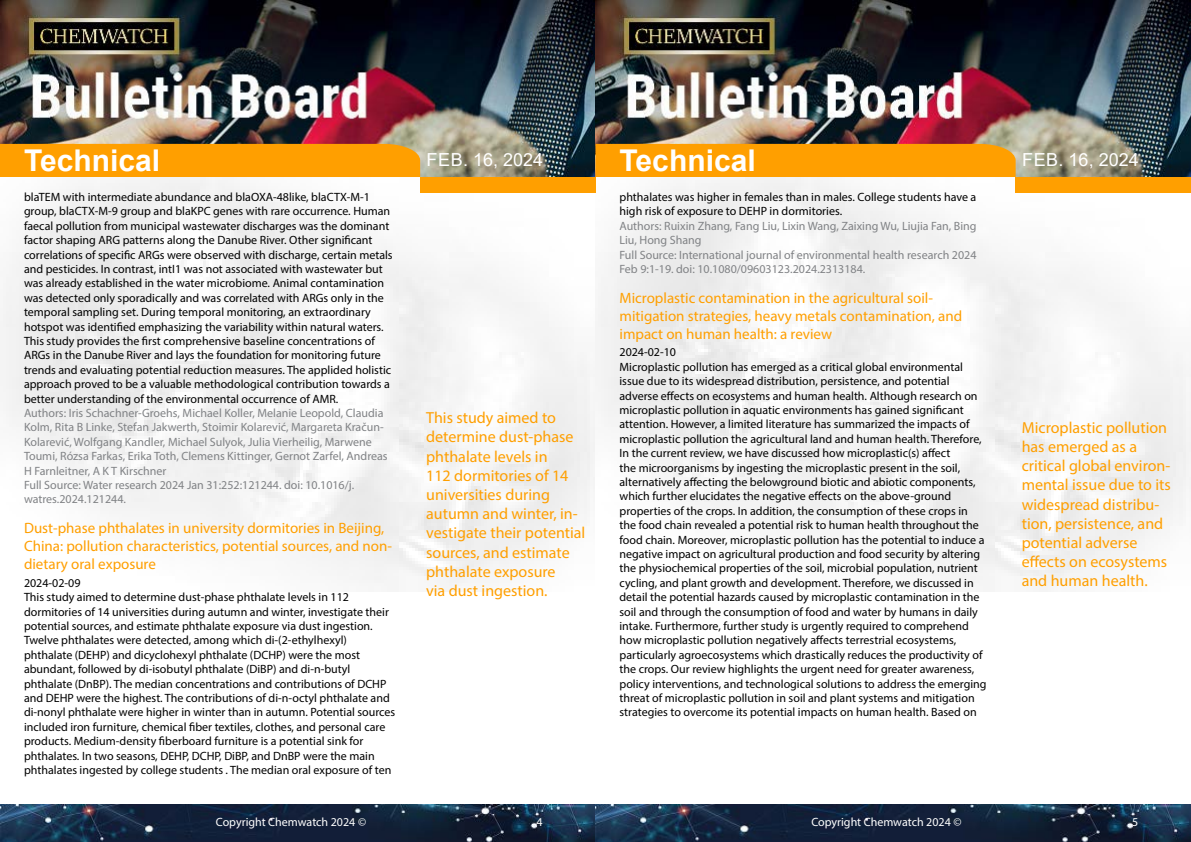
<style>
.page{position:relative;width:1191px;height:842px;background:#fff}
.page>*{position:absolute;margin:0;border:0;box-sizing:border-box;transform-origin:0 0}
.t1{font:700 30px "Arial";color:#fff}
.t2{font:18px "Arial";color:#fff}
.t3{font:16px/19.2px "Myriad Pro";color:#ff9f00}
.t4{font:15px/18px "Myriad Pro";color:#ff9f00}
.t5{font:12px/14.4px "Myriad Pro";color:#000}
.t6{font:12px/14.4px "Myriad Pro";color:#808285}
.t7{font:12px "Myriad Pro";color:#fff}
</style>
<div class="page">
<img style="left:0;top:0;width:1191px;height:592px">
<div style="left:420px;top:177px;width:175px;height:15px;background:#ff9f00"></div>
<div style="left:1015px;top:177px;width:176px;height:15px;background:#ff9f00"></div>
<div style="left:0;top:144px;width:420px;height:33px;background:#ff9f00"></div>
<div style="left:595px;top:144px;width:420px;height:33px;background:#ff9f00"></div>
<img style="left:0;top:804px;width:1191px;height:38px">
<h1 class="t1" style="left:24px;top:139px;width:138px">Technical</h1>
<h1 class="t1" style="left:619px;top:139px;width:138px">Technical</h1>
<p class="t5" style="left:24px;top:190px;width:370px">blaTEM with intermediate abundance and blaOXA-48like, blaCTX-M-1 group, blaCTX-M-9 group and blaKPC genes with rare occurrence. Human faecal pollution from municipal wastewater discharges was the dominant factor shaping ARG patterns along the Danube River. Other significant correlations of specific ARGs were observed with discharge, certain metals and pesticides. In contrast, intI1 was not associated with wastewater but was already established in the water microbiome. Animal contamination was detected only sporadically and was correlated with ARGs only in the temporal sampling set. During temporal monitoring, an extraordinary hotspot was identified emphasizing the variability within natural waters.<br>This study provides the first comprehensive baseline concentrations of ARGs in the Danube River and lays the foundation for monitoring future trends and evaluating potential reduction measures. The applided holistic approach proved to be a valuable methodological contribution towards a better understanding of the environmental occurrence of AMR.</p>
<p class="t6" style="left:24px;top:406px;width:365px">Authors: Iris Schachner-Groehs, Michael Koller, Melanie Leopold, Claudia Kolm, Rita B Linke, Stefan Jakwerth, Stoimir Kolarević, Margareta Kračun-Kolarević, Wolfgang Kandler, Michael Sulyok, Julia Vierheilig, Marwene Toumi, Rózsa Farkas, Erika Toth, Clemens Kittinger, Gernot Zarfel, Andreas H Farnleitner, A K T Kirschner<br>Full Source: Water research 2024 Jan 31:252:121244. doi: 10.1016/j. watres.2024.121244.</p>
<p class="t4" style="left:24px;top:519px;width:369px">Dust-phase phthalates in university dormitories in Beijing,<br>China: pollution characteristics, potential sources, and non&shy;dietary oral exposure</p>
<p class="t5" style="left:24px;top:575px;width:373px">2024-02-09<br>This study aimed to determine dust-phase phthalate levels in 112 dormitories of 14 universities during autumn and winter, investigate their potential sources, and estimate phthalate exposure via dust ingestion.<br>Twelve phthalates were detected, among which di-(2-ethylhexyl) phthalate (DEHP) and dicyclohexyl phthalate (DCHP) were the most abundant, followed by di-isobutyl phthalate (DiBP) and di-n-butyl phthalate (DnBP). The median concentrations and contributions of DCHP and DEHP were the highest. The contributions of di-n-octyl phthalate and di-nonyl phthalate were higher in winter than in autumn. Potential sources included iron furniture, chemical fiber textiles, clothes, and personal care products. Medium-density fiberboard furniture is a potential sink for phthalates. In two seasons, DEHP, DCHP, DiBP, and DnBP were the main phthalates ingested by college students . The median oral exposure of ten</p>
<h2 class="t2" style="left:426px;top:148px;width:118px">Feb. 16, 2024</h2>
<h2 class="t2" style="left:1022px;top:148px;width:118px">Feb. 16, 2024</h2>
<p class="t5" style="left:619px;top:190px;width:358px">phthalates was higher in females than in males. College students have a high risk of exposure to DEHP in dormitories.</p>
<p class="t6" style="left:619px;top:218px;width:358px">Authors: Ruixin Zhang, Fang Liu, Lixin Wang, Zaixing Wu, Liujia Fan, Bing Liu, Hong Shang<br>Full Source: International journal of environmental health research 2024<br>Feb 9:1-19. doi: 10.1080/09603123.2024.2313184.</p>
<p class="t4" style="left:619px;top:289px;width:344px">Microplastic contamination in the agricultural soil&shy;mitigation strategies, heavy metals contamination, and impact on human health: a review</p>
<p class="t5" style="left:619px;top:345px;width:368px">2024-02-10<br>Microplastic pollution has emerged as a critical global environmental issue due to its widespread distribution, persistence, and potential adverse effects on ecosystems and human health. Although research on microplastic pollution in aquatic environments has gained significant attention. However, a limited literature has summarized the impacts of microplastic pollution the agricultural land and human health. Therefore, In the current review, we have discussed how microplastic(s) affect<br>the microorganisms by ingesting the microplastic present in the soil, alternatively affecting the belowground biotic and abiotic components, which further elucidates the negative effects on the above-ground properties of the crops. In addition, the consumption of these crops in the food chain revealed a potential risk to human health throughout the food chain. Moreover, microplastic pollution has the potential to induce a negative impact on agricultural production and food security by altering the physiochemical properties of the soil, microbial population, nutrient cycling, and plant growth and development. Therefore, we discussed in detail the potential hazards caused by microplastic contamination in the soil and through the consumption of food and water by humans in daily intake. Furthermore, further study is urgently required to comprehend how microplastic pollution negatively affects terrestrial ecosystems, particularly agroecosystems which drastically reduces the productivity of the crops. Our review highlights the urgent need for greater awareness, policy interventions, and technological solutions to address the emerging threat of microplastic pollution in soil and plant systems and mitigation strategies to overcome its potential impacts on human health. Based on</p>
<h3 class="t3" style="left:426px;top:408px;width:161px">This study aimed to determine dust-phase phthalate levels in<br>112 dormitories of 14 universities during autumn and winter, in&shy;vestigate their potential sources, and estimate phthalate exposure<br>via dust ingestion.</h3>
<h3 class="t3" style="left:1021px;top:417px;width:150px">Microplastic pollution has emerged as a critical global environ&shy;mental issue due to its widespread distribu&shy;tion, persistence, and potential adverse effects on ecosystems and human health.</h3>
<p class="t7" style="left:216px;top:815px;width:152px">Copyright Chemwatch 2024 ©</p>
<p class="t7" style="left:536px;top:815px;width:8px">4</p>
<p class="t7" style="left:811px;top:815px;width:152px">Copyright Chemwatch 2024 ©</p>
<p class="t7" style="left:1132px;top:815px;width:8px">5</p>
</div>
